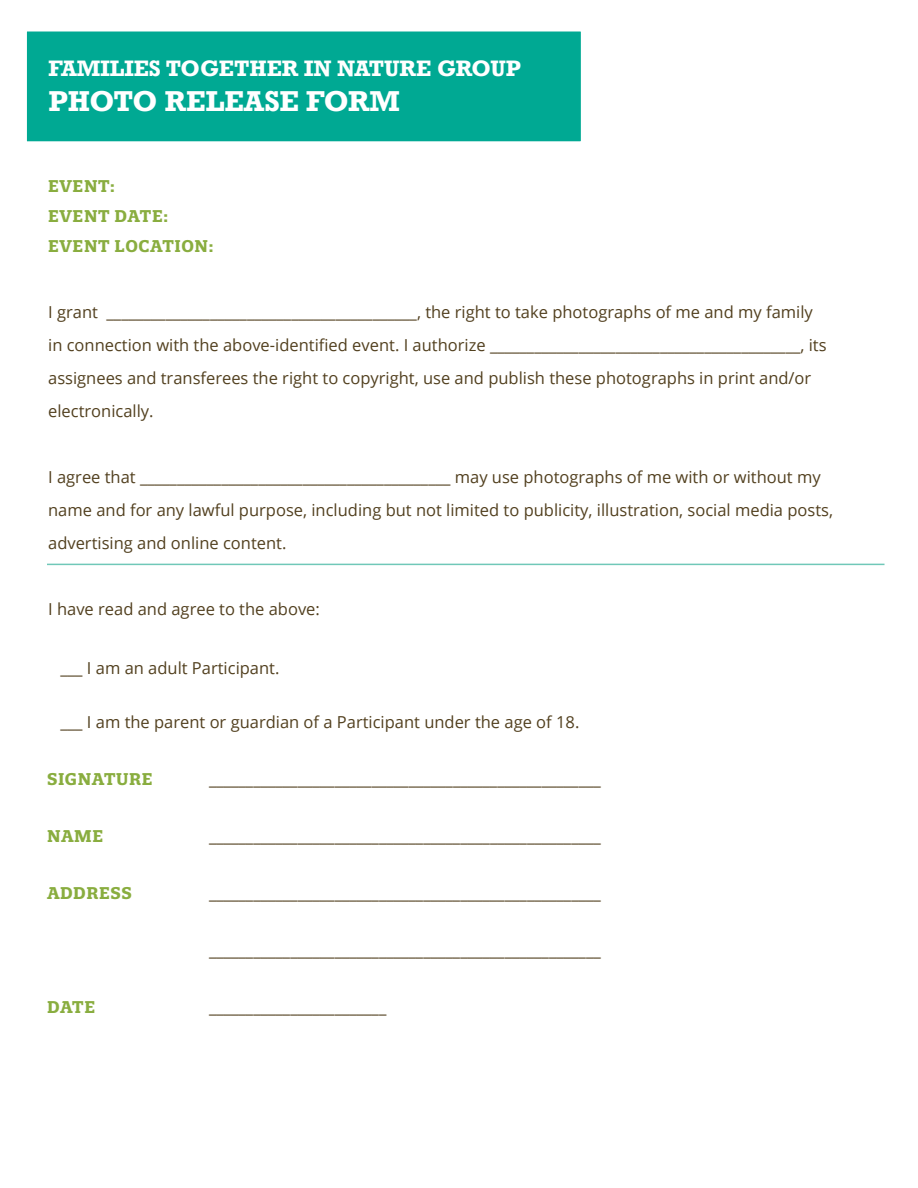
<style>
.page{position:relative;width:918px;height:1188px;background:#fff}
.page>*{position:absolute;margin:0;border:0;box-sizing:border-box;transform-origin:0 0}
.t1{font:700 27px "Rockwell";letter-spacing:-.01em;color:#fff}
.t2{font:700 21px "Rockwell";color:#fff}
.t3{font:16.5px/33px "Open Sans";color:#52401f}
.t4{font:700 16.5px/30px "Quatro Slab";letter-spacing:.04em;color:#89ad3f}
</style>
<div class="page">
<div style="left:22px;top:27px;width:563px;height:119px;background:#00a993;border:4px solid #fff"></div>
<hr style="left:47px;top:564px;width:838px;height:1px;background:#70c8b8">
<p class="t2" style="left:49px;top:55px;width:474px">FAMILIES TOGETHER IN NATURE GROUP</p>
<h1 class="t1" style="left:49px;top:83px;width:353px">PHOTO RELEASE FORM</h1>
<p class="t4" style="left:48px;top:171px;width:167px">EVENT:<br>EVENT DATE:<br>EVENT LOCATION:</p>
<p class="t3" style="left:48px;top:295px;width:780px">I grant __________________________________________, the right to take photographs of me and my family in connection with the above-identified event. I authorize __________________________________________, its assignees and transferees the right to copyright, use and publish these photographs in print and/or electronically.</p>
<p class="t3" style="left:48px;top:460px;width:786px">I agree that __________________________________________ may use photographs of me with or without my name and for any lawful purpose, including but not limited to publicity, illustration, social media posts, advertising and online content.</p>
<p class="t3" style="left:48px;top:592px;width:273px">I have read and agree to the above:</p>
<p class="t3" style="left:61px;top:651px;width:220px">___ I am an adult Participant.</p>
<p class="t3" style="left:61px;top:705px;width:520px">___ I am the parent or guardian of a Participant under the age of 18.</p>
<p class="t4" style="left:47px;top:764px;width:107px">SIGNATURE</p>
<p class="t4" style="left:47px;top:821px;width:58px">NAME</p>
<p class="t4" style="left:47px;top:878px;width:86px">ADDRESS</p>
<p class="t4" style="left:47px;top:992px;width:50px">DATE</p>
<p class="t3" style="left:209px;top:762px;width:393px">_____________________________________________________</p>
<p class="t3" style="left:209px;top:819px;width:393px">_____________________________________________________</p>
<p class="t3" style="left:209px;top:876px;width:393px">_____________________________________________________</p>
<p class="t3" style="left:209px;top:933px;width:393px">_____________________________________________________</p>
<p class="t3" style="left:209px;top:990px;width:179px">________________________</p>
</div>
